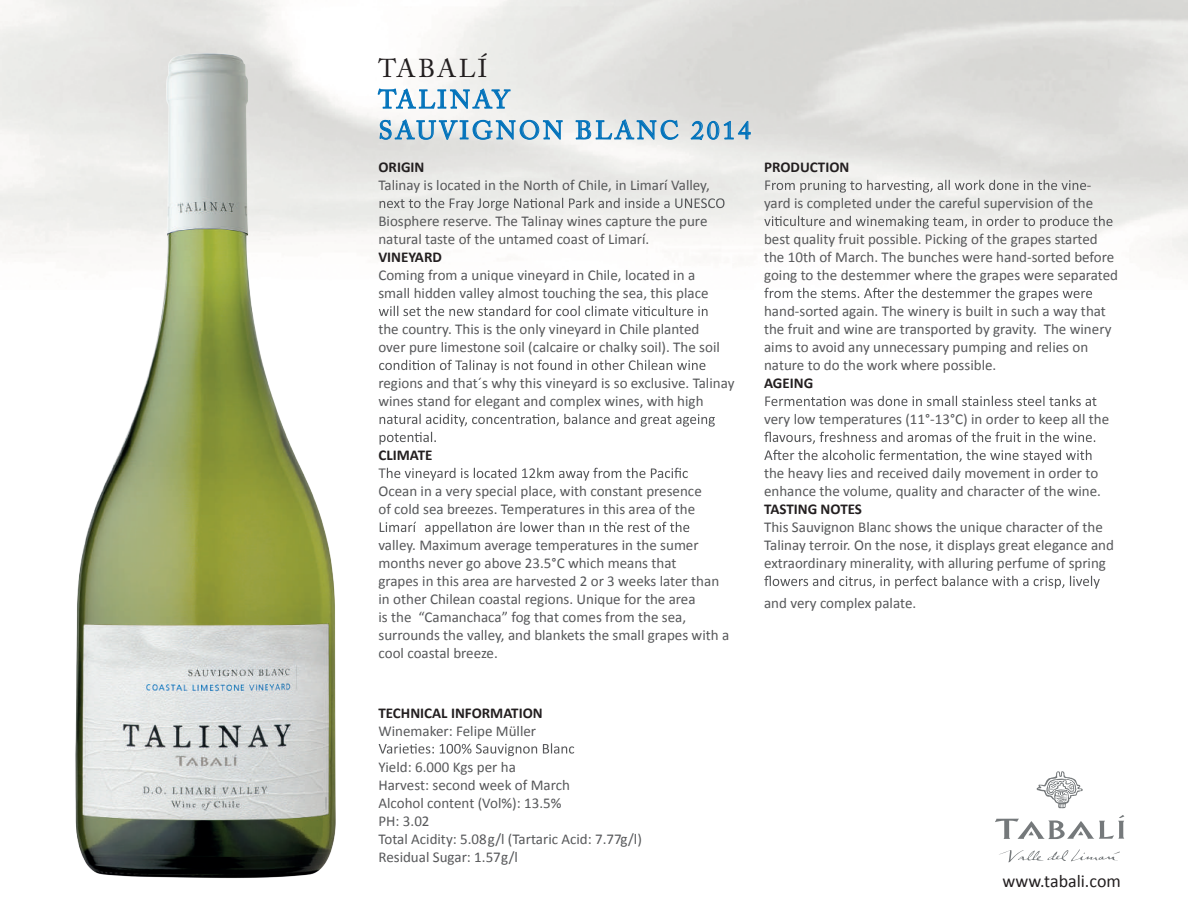
<style>
.page{position:relative;width:1188px;height:918px;background:#fff}
.page>*{position:absolute;margin:0;border:0;box-sizing:border-box;transform-origin:0 0}
.t1{font:25.65px/30.8px "Adobe Caslon Pro";letter-spacing:.11em;color:#0373bb}
.t2{font:25.65px "Adobe Caslon Pro";letter-spacing:.08em;color:#231f20}
.t3{font:18px "Calibri";color:#231f20}
.t4{font:15px/18px "Calibri";color:#57585a}
.t5{font:700 15px "Calibri";color:#231f20}
</style>
<div class="page">
<svg style="left:380px;top:198px;width:345px;height:13px;background:#cccccb"></svg>
<svg style="left:379px;top:306px;width:329px;height:10px"></svg>
<svg style="left:379px;top:360px;width:326px;height:13px"></svg>
<svg style="left:380px;top:414px;width:335px;height:31px"></svg>
<svg style="left:379px;top:468px;width:309px;height:13px"></svg>
<svg style="left:380px;top:522px;width:309px;height:13px"></svg>
<svg style="left:765px;top:180px;width:321px;height:13px"></svg>
<svg style="left:764px;top:216px;width:349px;height:13px"></svg>
<svg style="left:764px;top:288px;width:328px;height:13px"></svg>
<svg style="left:765px;top:396px;width:331px;height:10px"></svg>
<svg style="left:764px;top:432px;width:331px;height:12px"></svg>
<svg style="left:764px;top:450px;width:328px;height:13px"></svg>
<svg style="left:764px;top:576px;width:336px;height:13px"></svg>
<svg style="left:379px;top:743px;width:195px;height:13px"></svg>
<svg style="left:378px;top:89px;width:132px;height:20px"></svg>
<svg style="left:380px;top:119px;width:183px;height:24px;background:#b9d1de"></svg>
<svg style="left:576px;top:118px;width:102px;height:22px;background:#b4cedd"></svg>
<svg style="left:691px;top:121px;width:60px;height:19px"></svg>
<img style="left:59px;top:28px;width:291px;height:850px">
<svg style="left:995px;top:815px;width:129px;height:24px"></svg>
<svg style="left:999px;top:849px;width:121px;height:13px"></svg>
<svg style="left:1036px;top:771px;width:47px;height:37px"></svg>
<h1 class="t2" style="left:378px;top:53px;width:111px">TABALÍ</h1>
<h1 class="t1" style="left:378px;top:84px;width:374px">TALINAY<br>SAUVIGNON BLANC 2014</h1>
<p class="t5" style="left:378px;top:157px;width:48px">ORIGIN</p>
<p class="t4" style="left:378px;top:176px;width:333px">Talinay is located in the North of Chile, in Limarí Valley,</p>
<p class="t4" style="left:378px;top:212px;width:331px">Biosphere reserve. The Talinay wines capture the pure natural taste of the untamed coast of Limarí.</p>
<p class="t5" style="left:378px;top:247px;width:65px">VINEYARD</p>
<p class="t4" style="left:378px;top:266px;width:332px">Coming from a unique vineyard in Chile, located in a small hidden valley almost touching the sea, this place</p>
<p class="t4" style="left:378px;top:320px;width:343px">the country. This is the only vineyard in Chile planted over pure limestone soil (calcaire or chalky soil). The soil</p>
<p class="t4" style="left:378px;top:374px;width:358px">regions and that´s why this vineyard is so exclusive. Talinay wines stand for elegant and complex wines, with high</p>
<p class="t5" style="left:378px;top:445px;width:56px">CLIMATE</p>
<p class="t4" style="left:378px;top:482px;width:325px">Ocean in a very special place, with constant presence of cold sea breezes. Temperatures in this area of the</p>
<p class="t4" style="left:378px;top:536px;width:352px">valley. Maximum average temperatures in the sumer months never go above 23.5°C which means that<br>grapes in this area are harvested 2 or 3 weeks later than in other Chilean coastal regions. Unique for the area<br>is the “Camanchaca” fog that comes from the sea, surrounds the valley, and blankets the small grapes with a cool coastal breeze.</p>
<p class="t5" style="left:764px;top:157px;width:87px">PRODUCTION</p>
<p class="t4" style="left:764px;top:176px;width:331px;text-align:right">-<br>yard is completed under the careful supervision of the</p>
<p class="t4" style="left:764px;top:230px;width:356px">best quality fruit possible. Picking of the grapes started the 10th of March. The bunches were hand-sorted before going to the destemmer where the grapes were separated</p>
<p class="t4" style="left:764px;top:302px;width:349px">hand-sorted again. The winery is built in such a way that the fruit and wine are transported by gravity. The winery aims to avoid any unnecessary pumping and relies on nature to do the work where possible.</p>
<p class="t5" style="left:764px;top:373px;width:51px">AGEING</p>
<p class="t4" style="left:764px;top:410px;width:347px">very low temperatures (11°-13°C) in order to keep all the</p>
<p class="t4" style="left:764px;top:464px;width:338px">the heavy lies and received daily movement in order to enhance the volume, quality and character of the wine.</p>
<p class="t5" style="left:764px;top:499px;width:99px">TASTING NOTES</p>
<p class="t4" style="left:764px;top:518px;width:351px">This Sauvignon Blanc shows the unique character of the<br>Talinay terroir. On the nose, it displays great elegance and extraordinary minerality, with alluring perfume of spring</p>
<p class="t4" style="left:764px;top:594px;width:154px">and very complex palate.</p>
<p class="t5" style="left:378px;top:703px;width:166px">TECHNICAL INFORMATION</p>
<p class="t4" style="left:378px;top:722px;width:159px">Winemaker: Felipe Müller</p>
<p class="t4" style="left:378px;top:758px;width:265px">Yield: 6.000 Kgs per ha<br>Harvest: second week of March<br>Alcohol content (Vol%): 13.5%<br>PH: 3.02<br>Total Acidity: 5.08 g/l (Tartaric Acid: 7.77 g/l)<br>Residual Sugar: 1.57 g/l</p>
<p class="t3" style="left:1002px;top:870px;width:120px">www.tabali.com</p>
</div>
